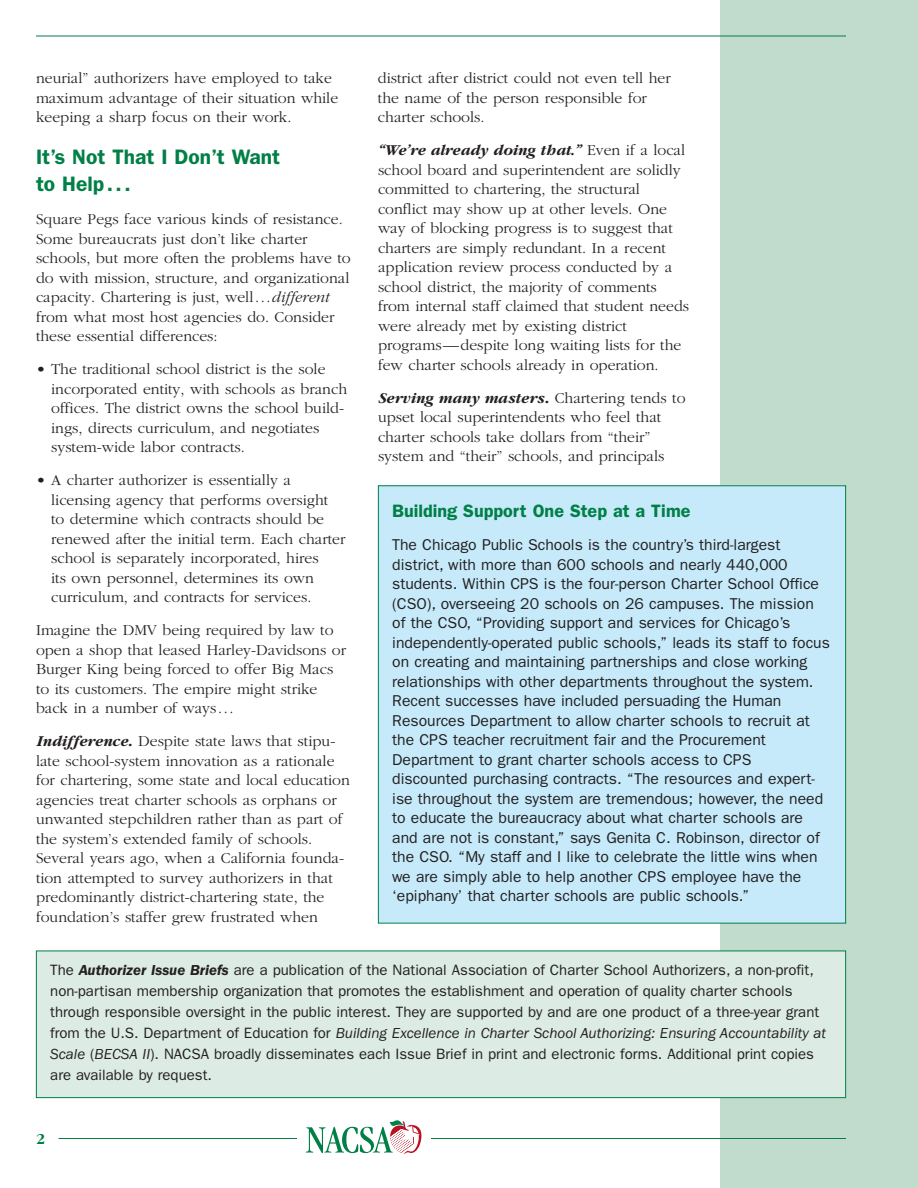
<style>
.page{position:relative;width:918px;height:1188px;background:#fff}
.page>*{position:absolute;margin:0;border:0;box-sizing:border-box;transform-origin:0 0}
.t1{font:600 21px/27px "Franklin Gothic";color:#007f46}
.t2{font:600 18px "Franklin Gothic";color:#007f46}
.t3{font:300 15.75px/19.5px "Garamond";color:#231f20}
.t4{font:15.75px/19.5px "Franklin Gothic";color:#231f20}
.t5{font:700 15.75px "Garamond";color:#007f46}
.t6{font:15px/21px "Franklin Gothic";color:#231f20}
.s1{font-style:italic}
.s2{font-weight:700;font-style:italic}
.s3{font-weight:700}
.s4{font-weight:600;font-style:italic}
</style>
<div class="page">
<div style="left:720px;top:0;width:198px;height:1188px;background:#c1dbcc"></div>
<hr style="left:36px;top:36px;width:810px;height:1px;background:#007f46">
<hr style="left:58px;top:1138px;width:788px;height:1px;background:#007f46">
<div style="left:297px;top:1116px;width:133px;height:40px;background:#fff"></div>
<svg style="left:306px;top:1120px;width:115px;height:34px"></svg>
<div style="left:36px;top:951px;width:810px;height:147px;background:#dcebe3"></div>
<div style="left:36px;top:951px;width:810px;height:147px;border:1px solid #007f46"></div>
<div style="left:378px;top:486px;width:468px;height:437px;background:#c6eafa"></div>
<p class="t3" style="left:36px;top:68px;width:304px">neurial” authorizers have employed to take maximum advantage of their situation while keeping a sharp focus on their work.</p>
<h1 class="t1" style="left:36px;top:145px;width:246px">It’s Not That I Don’t Want to Help...</h1>
<p class="t3" style="left:36px;top:209px;width:316px">Square Pegs face various kinds of resistance.<br>Some bureaucrats just don’t like charter schools, but more often the problems have to do with mission, structure, and organizational capacity. Chartering is just, well...<span class="s1">different </span>from what most host agencies do. Consider these essential differences:</p>
<p class="t3" style="left:51px;top:359px;width:297px;text-indent:-15px">• The traditional school district is the sole incorporated entity, with schools as branch offices. The district owns the school build&shy;ings, directs curriculum, and negotiates system-wide labor contracts.</p>
<p class="t3" style="left:51px;top:470px;width:296px;text-indent:-15px">• A charter authorizer is essentially a licensing agency that performs oversight<br>to determine which contracts should be renewed after the initial term. Each charter school is separately incorporated, hires<br>its own personnel, determines its own curriculum, and contracts for services.</p>
<p class="t3" style="left:36px;top:620px;width:312px">Imagine the DMV being required by law to open a shop that leased Harley-Davidsons or Burger King being forced to offer Big Macs to its customers. The empire might strike back in a number of ways...</p>
<p class="t3" style="left:36px;top:731px;width:315px"><span class="s2">Indifference</span><span class="s3">.</span> Despite state laws that stipu&shy;late school-system innovation as a rationale for chartering, some state and local education agencies treat charter schools as orphans or unwanted stepchildren rather than as part of the system’s extended family of schools.<br>Several years ago, when a California founda&shy;tion attempted to survey authorizers in that predominantly district-chartering state, the foundation’s staffer grew frustrated when</p>
<p class="t3" style="left:378px;top:68px;width:294px">district after district could not even tell her the name of the person responsible for charter schools.</p>
<p class="t3" style="left:378px;top:140px;width:313px"><span class="s2">“We’re already doing that.”</span> Even if a local school board and superintendent are solidly committed to chartering, the structural conflict may show up at other levels. One way of blocking progress is to suggest that charters are simply redundant. In a recent application review process conducted by a school district, the majority of comments from internal staff claimed that student needs were already met by existing district programs—despite long waiting lists for the few charter schools already in operation.</p>
<p class="t3" style="left:378px;top:387px;width:309px"><span class="s2">Serving many masters</span><span class="s3">.</span> Chartering tends to upset local superintendents who feel that charter schools take dollars from “their” system and “their” schools, and principals</p>
<p class="t2" style="left:392px;top:505px;width:300px">Building Support One Step at a Time</p>
<p class="t4" style="left:392px;top:536px;width:439px">The Chicago Public Schools is the country’s third-largest district, with more than 600 schools and nearly 440,000 students. Within CPS is the four-person Charter School Office (CSO), overseeing 20 schools on 26 campuses. The mission of the CSO, “Providing support and services for Chicago’s independently-operated public schools,” leads its staff to focus on creating and maintaining partnerships and close working relationships with other departments throughout the system.<br>Recent successes have included persuading the Human Resources Department to allow charter schools to recruit at the CPS teacher recruitment fair and the Procurement Department to grant charter schools access to CPS discounted purchasing contracts. “The resources and expert&shy;ise throughout the system are tremendous; however, the need to educate the bureaucracy about what charter schools are and are not is constant,” says Genita C. Robinson, director of the CSO. “My staff and I like to celebrate the little wins when we are simply able to help another CPS employee have the ‘epiphany’ that charter schools are public schools.”</p>
<p class="t6" style="left:50px;top:961px;width:777px">The <span class="s4">Authorizer Issue Briefs</span> are a publication of the National Association of Charter School Authorizers, a non-profit, non-partisan membership organization that promotes the establishment and operation of quality charter schools through responsible oversight in the public interest. They are supported by and are one product of a three-year grant from the U.S. Department of Education for <span class="s1">Building Excellence in Charter School Authorizing: Ensuring Accountability at Scale</span> (<span class="s1">BECSA II</span>). NACSA broadly disseminates each Issue Brief in print and electronic forms. Additional print copies are available by request.</p>
<p class="t5" style="left:36px;top:1129px;width:10px">2</p>
</div>
